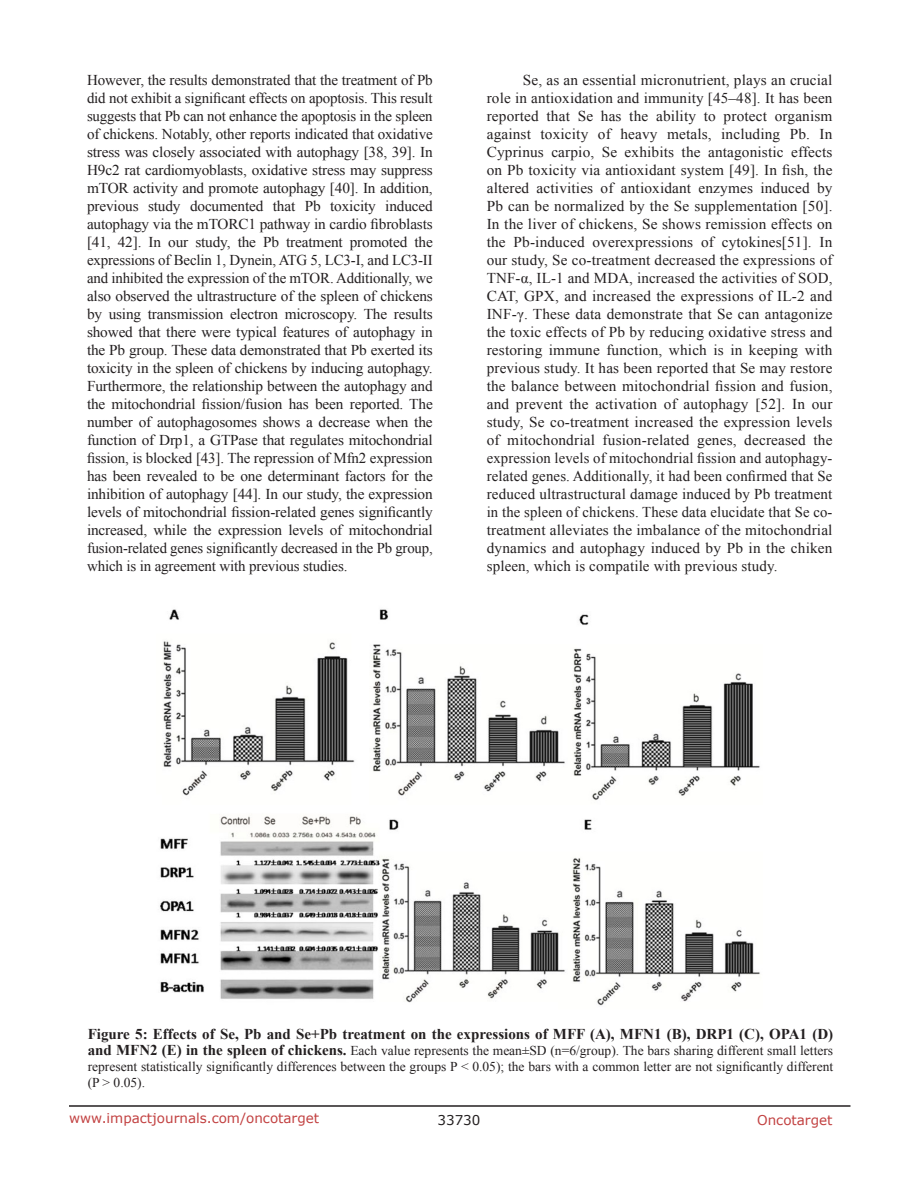
<style>
.page{position:relative;width:918px;height:1188px;background:#fff}
.page>*{position:absolute;margin:0;border:0;box-sizing:border-box;transform-origin:0 0}
.BodyText{font:15px/18px "Times New Roman";color:#231f20;text-align:justify}
.figuretext{font:700 15px "Times New Roman";color:#231f20}
.figuretext-2{font:13.5px/16.2px "Times New Roman";color:#231f20;text-align:justify}
.t1{font:13.5px "Verdana";color:#c24141}
.t2{font:13.5px "Verdana";color:#231f20}
.s1{font-weight:700;font-size:15px}
</style>
<div class="page">
<hr style="left:69px;top:1105px;width:781px;height:2px;background:#231f20">
<img style="left:160px;top:609px;width:600px;height:397px">
<p class="BodyText" style="left:87px;top:71px;width:347px">However, the results demonstrated that the treatment of Pb did not exhibit a significant effects on apoptosis. This result suggests that Pb can not enhance the apoptosis in the spleen of chickens. Notably, other reports indicated that oxidative stress was closely associated with autophagy [38, 39]. In H9c2 rat cardiomyoblasts, oxidative stress may suppress mTOR activity and promote autophagy [40]. In addition, previous study documented that Pb toxicity induced autophagy via the mTORC1 pathway in cardio fibroblasts [41, 42]. In our study, the Pb treatment promoted the expressions of Beclin 1, Dynein, ATG 5, LC3-I, and LC3-II and inhibited the expression of the mTOR. Additionally, we also observed the ultrastructure of the spleen of chickens by using transmission electron microscopy. The results showed that there were typical features of autophagy in the Pb group. These data demonstrated that Pb exerted its toxicity in the spleen of chickens by inducing autophagy.<br>Furthermore, the relationship between the autophagy and the mitochondrial fission/fusion has been reported. The number of autophagosomes shows a decrease when the function of Drp1, a GTPase that regulates mitochondrial fission, is blocked [43]. The repression of Mfn2 expression has been revealed to be one determinant factors for the inhibition of autophagy [44]. In our study, the expression levels of mitochondrial fission-related genes significantly increased, while the expression levels of mitochondrial fusion-related genes significantly decreased in the Pb group, which is in agreement with previous studies.</p>
<p class="BodyText" style="left:487px;top:71px;width:347px;text-indent:36px">Se, as an essential micronutrient, plays an crucial role in antioxidation and immunity [45–48]. It has been reported that Se has the ability to protect organism against toxicity of heavy metals, including Pb. In Cyprinus carpio, Se exhibits the antagonistic effects on Pb toxicity via antioxidant system [49]. In fish, the altered activities of antioxidant enzymes induced by Pb can be normalized by the Se supplementation [50].<br>In the liver of chickens, Se shows remission effects on the Pb-induced overexpressions of cytokines[51]. In our study, Se co-treatment decreased the expressions of TNF-α, IL-1 and MDA, increased the activities of SOD, CAT, GPX, and increased the expressions of IL-2 and INF-γ. These data demonstrate that Se can antagonize the toxic effects of Pb by reducing oxidative stress and restoring immune function, which is in keeping with previous study. It has been reported that Se may restore the balance between mitochondrial fission and fusion, and prevent the activation of autophagy [52]. In our study, Se co-treatment increased the expression levels of mitochondrial fusion-related genes, decreased the expression levels of mitochondrial fission and autophagy&shy;related genes. Additionally, it had been confirmed that Se reduced ultrastructural damage induced by Pb treatment in the spleen of chickens. These data elucidate that Se co&shy;treatment alleviates the imbalance of the mitochondrial dynamics and autophagy induced by Pb in the chiken spleen, which is compatile with previous study.</p>
<p class="figuretext" style="left:88px;top:1023px;width:747px">Figure 5: Effects of Se, Pb and Se+Pb treatment on the expressions of MFF (A), MFN1 (B), DRP1 (C), OPA1 (D)</p>
<p class="figuretext-2" style="left:88px;top:1042px;width:747px"><span class="s1">and MFN2 (E) in the spleen of chickens.</span> Each value represents the mean±SD (n=6/group). The bars sharing different small letters represent statistically significantly differences between the groups P &lt; 0.05); the bars with a common letter are not significantly different (P &gt; 0.05).</p>
<p class="t1" style="left:69px;top:1109px;width:252px">www.impactjournals.com/oncotarget</p>
<p class="t2" style="left:438px;top:1111px;width:44px">33730</p>
<p class="t1" style="left:757px;top:1111px;width:77px">Oncotarget</p>
</div>
